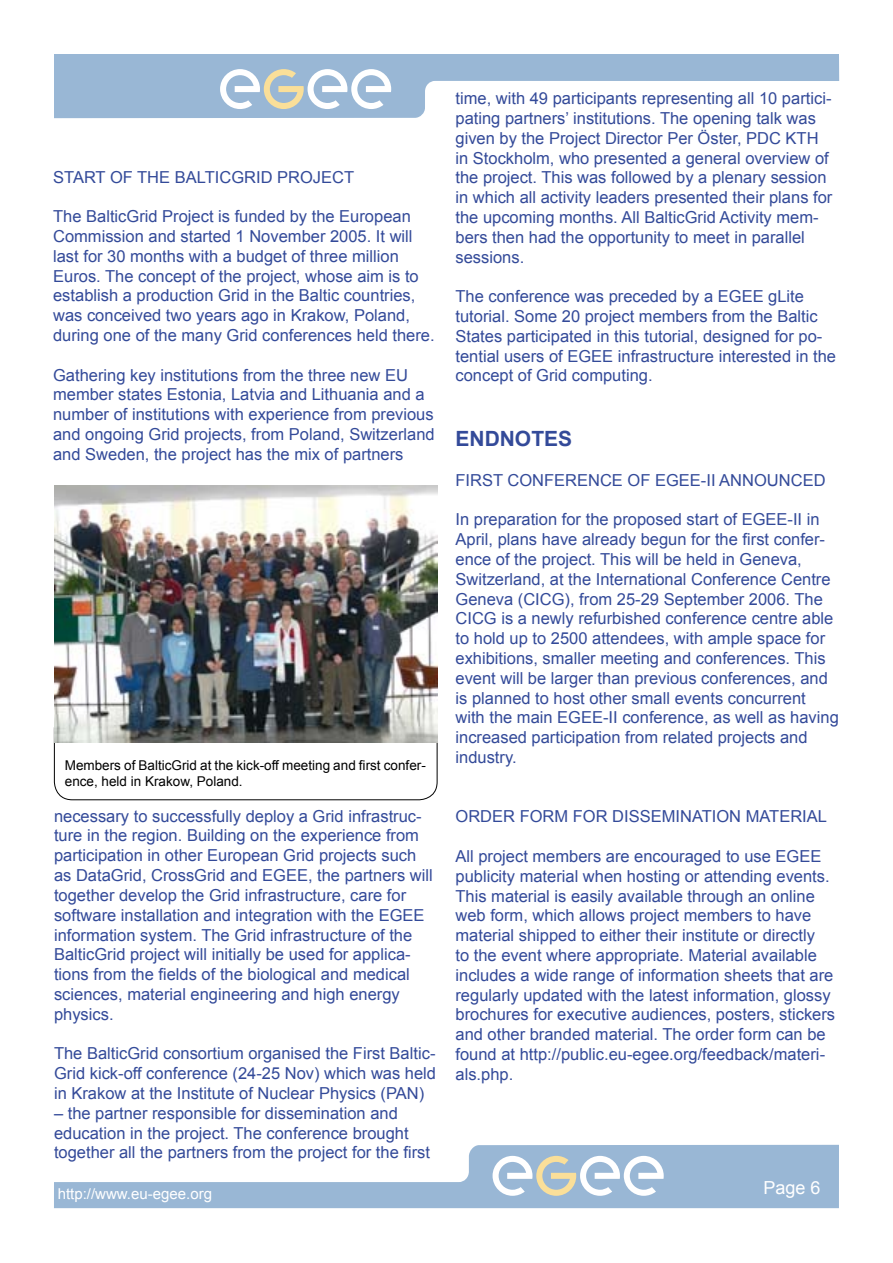
<style>
.page{position:relative;width:893px;height:1263px;background:#fff}
.page>*{position:absolute;margin:0;border:0;box-sizing:border-box;transform-origin:0 0}
.t1{font:700 21px "Arial";color:#334a99}
.t2{font:18px "Arial";color:#fff}
.t3{font:16.5px/19.8px "Arial";color:#334a99}
.t4{font:15px "Arial";color:#fff}
.t5{font:13.5px/16.2px "Arial";color:#000}
</style>
<div class="page">
<svg style="left:54px;top:1145px;width:785px;height:63px;fill:#99b7d5"></svg>
<svg style="left:54px;top:54px;width:785px;height:64px;fill:#99b7d5"></svg>
<svg style="left:493px;top:1156px;width:171px;height:40px"></svg>
<svg style="left:220px;top:69px;width:171px;height:40px"></svg>
<div style="left:54px;top:711px;width:383px;height:89px;border:1px solid #000;border-radius:18px"></div>
<img style="left:54px;top:486px;width:383px;height:256px">
<p class="t3" style="left:53px;top:167px;width:23px">Start</p>
<p class="t3" style="left:110px;top:167px;width:39px">of the</p>
<p class="t3" style="left:175px;top:167px;width:21px">Baltic</p>
<p class="t3" style="left:231px;top:167px;width:23px">Grid</p>
<p class="t3" style="left:277px;top:167px;width:23px">Project</p>
<p class="t3" style="left:53px;top:207px;width:383px">The BalticGrid Project is funded by the European Commission and started 1 November 2005. It will last for 30 months with a budget of three million Euros. The concept of the project, whose aim is to establish a production Grid in the Baltic countries, was conceived two years ago in Krakow, Poland, during one of the many Grid conferences held there.</p>
<p class="t3" style="left:53px;top:365px;width:383px">Gathering key institutions from the three new EU member states Estonia, Latvia and Lithuania and a number of institutions with experience from previous and ongoing Grid projects, from Poland, Switzerland and Sweden, the project has the mix of partners</p>
<p class="t5" style="left:65px;top:757px;width:363px">Members of BalticGrid at the kick-off meeting and first confer&shy;ence, held in Krakow, Poland.</p>
<p class="t3" style="left:54px;top:806px;width:380px">necessary to successfully deploy a Grid infrastruc&shy;ture in the region. Building on the experience from participation in other European Grid projects such as DataGrid, CrossGrid and EGEE, the partners will together develop the Grid infrastructure, care for software installation and integration with the EGEE information system. The Grid infrastructure of the BalticGrid project will initially be used for applica&shy;tions from the fields of the biological and medical sciences, material engineering and high energy physics.</p>
<p class="t3" style="left:54px;top:1044px;width:384px;text-align:justify">The BalticGrid consortium organised the First Baltic-Grid kick-off conference (24-25 Nov) which was held in Krakow at the Institute of Nuclear Physics (PAN)</p>
<p class="t3" style="left:54px;top:1103px;width:378px">– the partner responsible for dissemination and education in the project. The conference brought together all the partners from the project for the first</p>
<p class="t3" style="left:455px;top:89px;width:378px">time, with 49 participants representing all 1 0 partici&shy;pating partners’ institutions. The opening talk was given by the Project Director Per Öster, PDC KTH in Stockholm, who presented a general overview of the project. This was followed by a plenary session in which all activity leaders presented their plans for the upcoming months. All BalticGrid Activity mem&shy;bers then had the opportunity to meet in parallel sessions.</p>
<p class="t3" style="left:455px;top:287px;width:382px">The conference was preceded by a EGEE gLite tutorial. Some 20 project members from the Baltic States participated in this tutorial, designed for po&shy;tential users of EGEE infrastructure interested in the concept of Grid computing.</p>
<p class="t1" style="left:455px;top:425px;width:118px">ENDNOTES</p>
<p class="t3" style="left:455px;top:470px;width:21px">First</p>
<p class="t3" style="left:507px;top:470px;width:13px">conference</p>
<p class="t3" style="left:628px;top:470px;width:105px">of EGEE-II announced</p>
<p class="t3" style="left:455px;top:510px;width:385px">In preparation for the proposed start of EGEE-II in April, plans have already begun for the first confer&shy;ence of the project. This will be held in Geneva, Switzerland, at the International Conference Centre Geneva (CICG), from 25-29 September 2006. The CICG is a newly refurbished conference centre able to hold up to 2500 attendees, with ample space for exhibitions, smaller meeting and conferences. This event will be larger than previous conferences, and is planned to host other small events concurrent with the main EGEE-II conference, as well as having increased participation from related projects and industry.</p>
<p class="t3" style="left:455px;top:807px;width:26px">Order</p>
<p class="t3" style="left:520px;top:807px;width:13px">form</p>
<p class="t3" style="left:573px;top:807px;width:13px">for</p>
<p class="t3" style="left:612px;top:807px;width:11px">dissemination</p>
<p class="t3" style="left:746px;top:807px;width:11px">material</p>
<p class="t3" style="left:455px;top:846px;width:381px">All project members are encouraged to use EGEE publicity material when hosting or attending events.<br>This material is easily available through an online web form, which allows project members to have material shipped to either their institute or directly<br>to the event where appropriate. Material available includes a wide range of information sheets that are regularly updated with the latest information, glossy brochures for executive audiences, posters, stickers and other branded material. The order form can be found at http://public.eu-egee.org/feedback/materi&shy;als.php.</p>
<p class="t4" style="left:58px;top:1184px;width:156px">http://www.eu-egee.org</p>
<p class="t2" style="left:763px;top:1176px;width:44px">Page</p>
</div>
